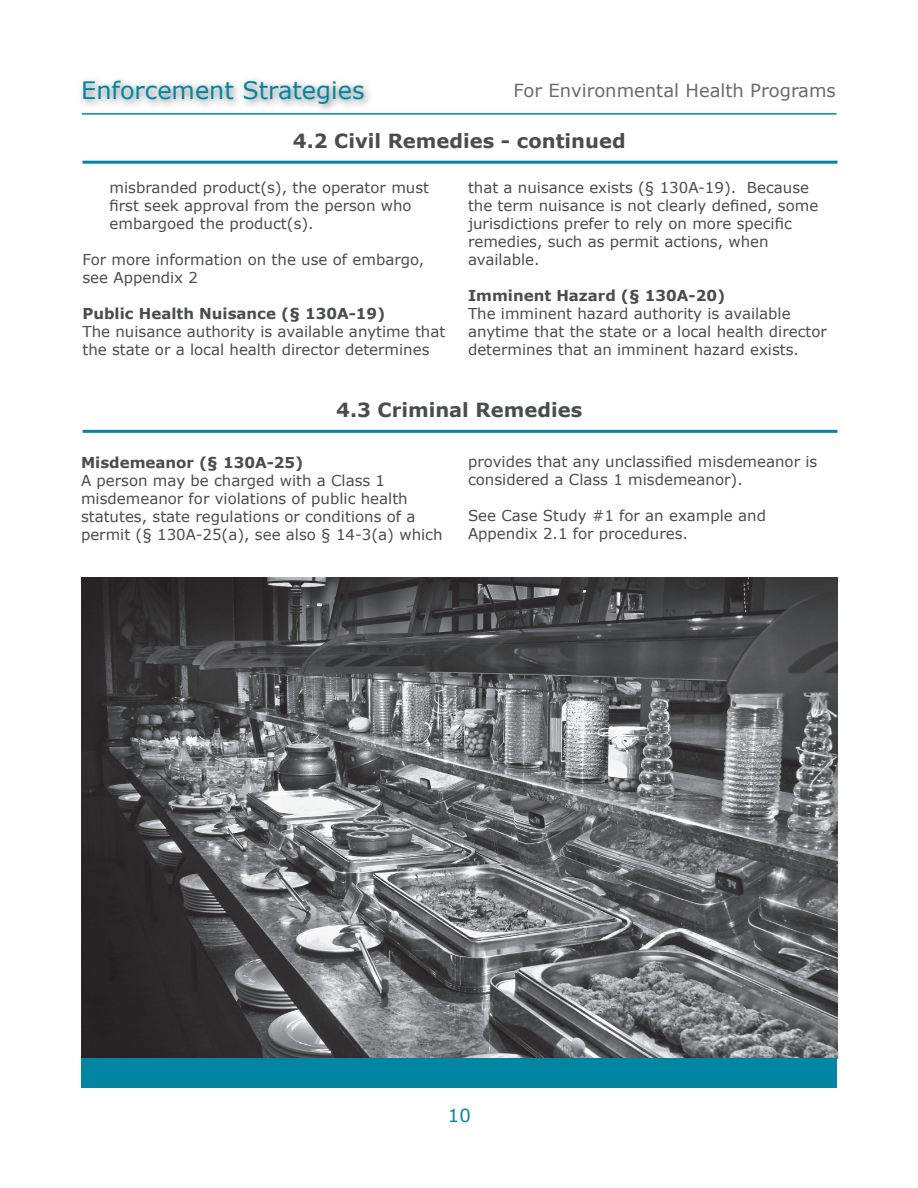
<style>
.page{position:relative;width:918px;height:1188px;background:#fff}
.page>*{position:absolute;margin:0;border:0;box-sizing:border-box;transform-origin:0 0}
.t1{font:24px "Verdana";color:#0086a3}
.t2{font:700 19.5px "Verdana";color:#4b4c4d}
.t3{font:18px "Verdana";color:#6c696d}
.t4{font:18px "Verdana";color:#0086a3}
.t5{font:15px/18px "Verdana";color:#4b4c4d}
.t6{font:700 15px "Verdana";color:#4b4c4d}
</style>
<div class="page">
<div style="left:78px;top:76px;width:295px;height:38px;background:#4b4c4d;opacity:.75"></div>
<hr style="left:82px;top:113px;width:754px;height:2px;background:#0086a3">
<hr style="left:83px;top:161px;width:754px;height:3px;background:#0086a3">
<hr style="left:83px;top:430px;width:754px;height:3px;background:#0086a3">
<img style="left:82px;top:578px;width:755px;height:480px">
<div style="left:82px;top:1058px;width:755px;height:30px;background:#0086a3"></div>
<p class="t1" style="left:81px;top:75px;width:285px">Enforcement Strategies</p>
<p class="t3" style="left:514px;top:79px;width:324px">For Environmental Health Programs</p>
<p class="t2" style="left:293px;top:128px;width:334px">4.2 Civil Remedies - continued</p>
<p class="t5" style="left:109px;top:178px;width:321px">misbranded product(s), the operator must first seek approval from the person who embargoed the product(s).</p>
<p class="t5" style="left:82px;top:250px;width:343px">For more information on the use of embargo, see Appendix 2</p>
<p class="t6" style="left:82px;top:304px;width:304px">Public Health Nuisance (§ 130A-19)</p>
<p class="t5" style="left:82px;top:322px;width:364px">The nuisance authority is available anytime that the state or a local health director determines</p>
<p class="t5" style="left:468px;top:178px;width:352px">that a nuisance exists (§ 130A-19). Because the term nuisance is not clearly defined, some jurisdictions prefer to rely on more specific remedies, such as permit actions, when available.</p>
<p class="t6" style="left:468px;top:286px;width:259px">Imminent Hazard (§ 130A-20)</p>
<p class="t5" style="left:468px;top:304px;width:360px">The imminent hazard authority is available anytime that the state or a local health director determines that an imminent hazard exists.</p>
<p class="t2" style="left:336px;top:397px;width:248px">4.3 Criminal Remedies</p>
<p class="t6" style="left:81px;top:453px;width:224px">Misdemeanor (§ 130A-25)</p>
<p class="t5" style="left:81px;top:471px;width:363px">A person may be charged with a Class 1 misdemeanor for violations of public health statutes, state regulations or conditions of a permit (§ 130A-25(a), see also § 14-3(a) which</p>
<p class="t5" style="left:468px;top:452px;width:351px">provides that any unclassified misdemeanor is considered a Class 1 misdemeanor).</p>
<p class="t5" style="left:468px;top:506px;width:300px">See Case Study #1 for an example and<br>Appendix 2.1 for procedures.</p>
<p class="t4" style="left:448px;top:1104px;width:24px">10</p>
</div>
